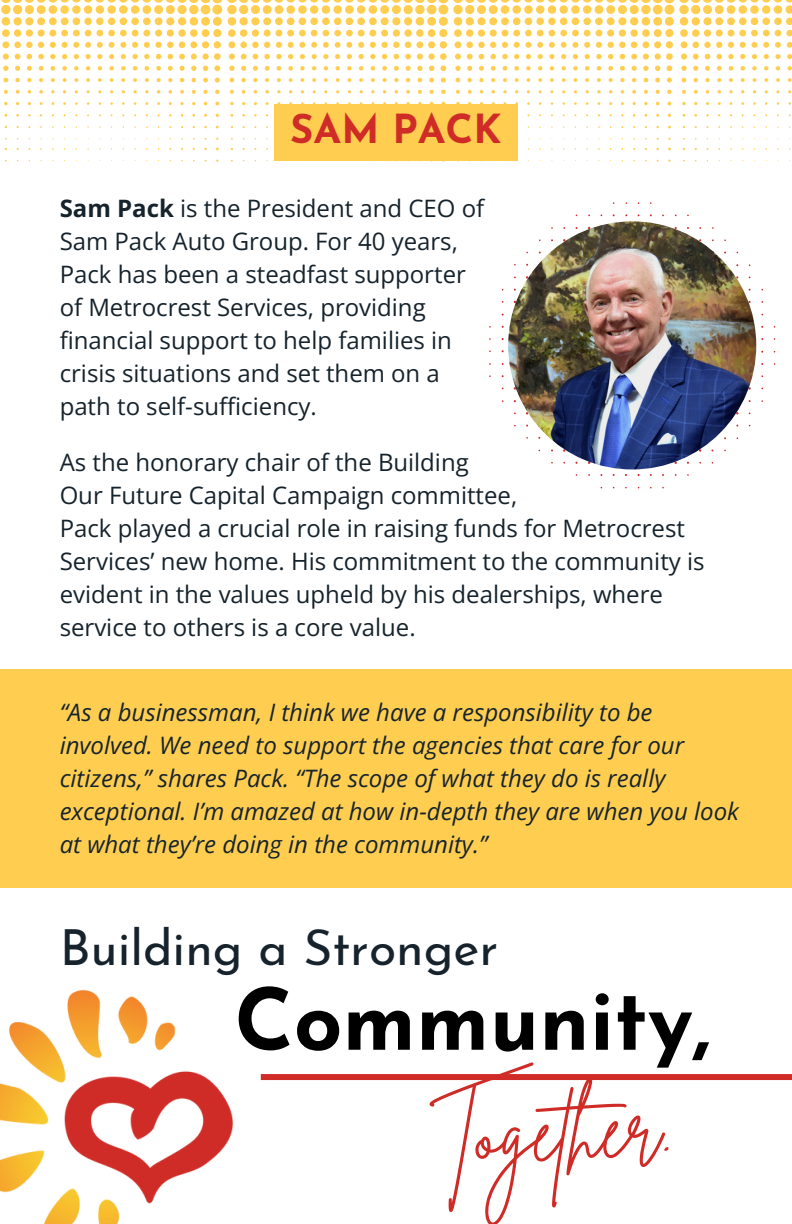
<style>
.page{position:relative;width:792px;height:1224px;background:#fff}
.page>*{position:absolute;margin:0;border:0;box-sizing:border-box;transform-origin:0 0}
.t1{font:700 85.2px "Josefin Sans";color:#000}
.t2{font:81.4px "Brittany Signature";color:#d02c27}
.t3{font:49.8px "Josefin Sans";color:#16232c}
.t4{font:700 40px "Josefin Sans";color:#d02c27}
.t5{font:24px/33px "Open Sans";color:#16232c}
.t6{font:italic 24px/33px "Open Sans";color:#16232c}
.s1{font-weight:700}
</style>
<div class="page">
<svg style="left:1px;top:0;width:674px;height:162px"></svg>
<svg style="left:679px;top:0;width:113px;height:162px"></svg>
<img style="left:508px;top:221px;width:248px;height:248px;border-radius:50%">
<div style="left:261px;top:1074px;width:531px;height:6px;background:#d02c27"></div>
<div style="left:0;top:669px;width:792px;height:219px;background:#ffce51"></div>
<img style="left:0;top:989px;width:234px;height:235px">
<div style="left:274px;top:105px;width:244px;height:56px;background:#ffce51"></div>
<p class="t4" style="left:290px;top:113px;width:213px">SAM PACK</p>
<p class="t5" style="left:60px;top:191px;width:426px"><span class="s1">Sam Pack</span> is the President and CEO of Sam Pack Auto Group. For 40 years, Pack has been a steadfast supporter of Metrocrest Services, providing financial support to help families in crisis situations and set them on a path to self-sufficiency.</p>
<p class="t5" style="left:60px;top:445px;width:411px">As the honorary chair of the Building</p>
<p class="t5" style="left:60px;top:478px;width:459px">Our Future Capital Campaign committee,</p>
<p class="t5" style="left:60px;top:511px;width:646px">Pack played a crucial role in raising funds for Metrocrest Services’ new home. His commitment to the community is evident in the values upheld by his dealerships, where service to others is a core value.</p>
<p class="t6" style="left:60px;top:695px;width:681px">“As a businessman, I think we have a responsibility to be involved. We need to support the agencies that care for our citizens,” shares Pack. “The scope of what they do is really exceptional. I’m amazed at how in-depth they are when you look at what they’re doing in the community.”</p>
<p class="t3" style="left:60px;top:928px;width:440px">Building a Stronger</p>
<p class="t1" style="left:234px;top:986px;width:478px">Community,</p>
<p class="t2" style="left:429px;top:1086px;width:242px;rotate:-3deg">Together.</p>
</div>
